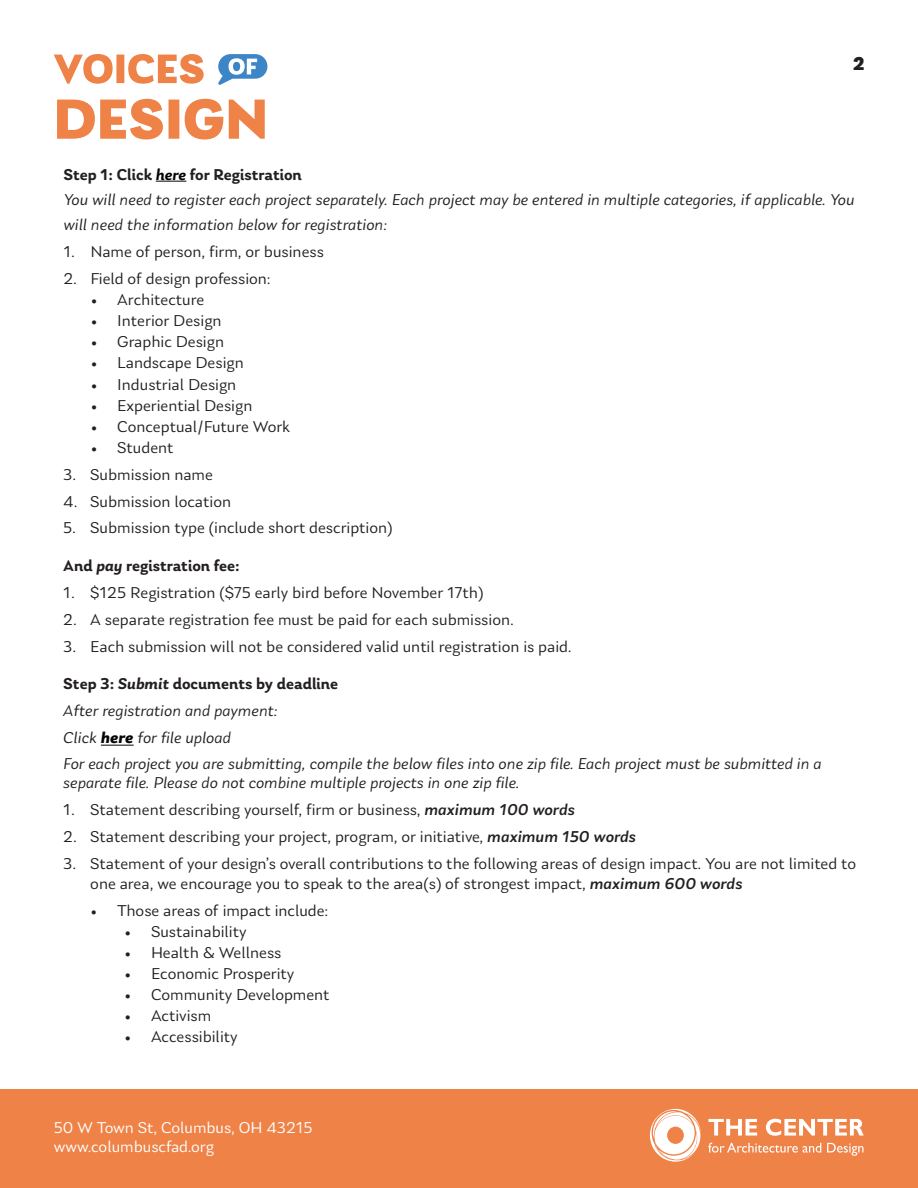
<style>
.page{position:relative;width:918px;height:1188px;background:#fff}
.page>*{position:absolute;margin:0;border:0;box-sizing:border-box;transform-origin:0 0}
.t1{font:900 19.5px "Laca";color:#231f20}
.t2{font:16.5px/19.5px "Laca Text";color:#231f20}
.t3{font:italic 16.5px/25.5px "Laca Text";color:#231f20}
.t4{font:600 16.5px "Laca";color:#231f20}
.t5{font:16.5px/19.5px "Laca Text";color:#fff}
.s1{font-style:italic;color:#040503}
.s2{font-style:italic}
.s3{font-weight:700;color:#040503}
.s4{font-weight:500;font-style:italic}
</style>
<div class="page">
<svg style="left:57px;top:99px;width:208px;height:40px"></svg>
<svg style="left:54px;top:54px;width:150px;height:30px"></svg>
<svg style="left:218px;top:54px;width:49px;height:31px"></svg>
<div style="left:0;top:1090px;width:918px;height:98px;background:#ef8247"></div>
<svg style="left:650px;top:1109px;width:51px;height:53px"></svg>
<svg style="left:708px;top:1143px;width:113px;height:10px"></svg>
<svg style="left:827px;top:1143px;width:36px;height:13px"></svg>
<svg style="left:708px;top:1119px;width:49px;height:17px"></svg>
<svg style="left:766px;top:1119px;width:98px;height:17px"></svg>
<hr style="left:156px;top:181px;width:30px;height:1px;background:#040503">
<hr style="left:101px;top:745px;width:33px;height:1px;background:#040503">
<p class="t1" style="left:853px;top:52px;width:14px">2</p>
<p class="t4" style="left:63px;top:164px;width:240px">Step 1: Click <span class="s1">here</span> for Registration</p>
<p class="t3" style="left:63px;top:187px;width:793px">You will need to register each project separately. Each project may be entered in multiple categories, if applicable. You will need the information below for registration:</p>
<p class="t2" style="left:63px;top:242px;width:262px">1. Name of person, firm, or business</p>
<p class="t2" style="left:63px;top:269px;width:209px">2. Field of design profession:</p>
<p class="t2" style="left:90px;top:290px;width:116px">• Architecture</p>
<p class="t2" style="left:90px;top:311px;width:133px">• Interior Design</p>
<p class="t2" style="left:90px;top:332px;width:135px">• Graphic Design</p>
<p class="t2" style="left:90px;top:353px;width:155px">• Landscape Design</p>
<p class="t2" style="left:90px;top:374px;width:147px">• Industrial Design</p>
<p class="t2" style="left:90px;top:395px;width:164px">• Experiential Design</p>
<p class="t2" style="left:90px;top:416px;width:202px">• Conceptual/Future Work</p>
<p class="t2" style="left:90px;top:437px;width:85px">• Student</p>
<p class="t2" style="left:63px;top:464px;width:151px">3. Submission name</p>
<p class="t2" style="left:63px;top:491px;width:169px">4. Submission location</p>
<p class="t2" style="left:63px;top:518px;width:331px">5. Submission type (include short description)</p>
<p class="t4" style="left:63px;top:556px;width:178px">And <span class="s2">pay</span> registration fee:</p>
<p class="t2" style="left:63px;top:583px;width:422px">1. $125 Registration ($75 early bird before November 17th)</p>
<p class="t2" style="left:63px;top:610px;width:452px">2. A separate registration fee must be paid for each submission.</p>
<p class="t2" style="left:63px;top:637px;width:510px">3. Each submission will not be considered valid until registration is paid.</p>
<p class="t4" style="left:63px;top:674px;width:276px">Step 3: <span class="s2">Submit</span> documents by deadline</p>
<p class="t3" style="left:63px;top:697px;width:216px;line-height:27px">After registration and payment:<br>Click <span class="s3">here</span> for file upload</p>
<p class="t3" style="left:63px;top:754px;width:760px;line-height:19.5px">For each project you are submitting, compile the below files into one zip file. Each project must be submitted in a separate file. Please do not combine multiple projects in one zip file.</p>
<p class="t2" style="left:63px;top:800px;width:513px">1. Statement describing yourself, firm or business, <span class="s4">maximum 100 words</span></p>
<p class="t2" style="left:63px;top:827px;width:574px">2. Statement describing your project, program, or initiative, <span class="s4">maximum 150 words</span></p>
<p class="t2" style="left:90px;top:854px;width:767px;text-indent:-27px">3. Statement of your design’s overall contributions to the following areas of design impact. You are not limited to one area, we encourage you to speak to the area(s) of strongest impact, <span class="s4">maximum 600 words</span></p>
<p class="t2" style="left:90px;top:901px;width:239px">• Those areas of impact include:</p>
<p class="t2" style="left:124px;top:922px;width:124px">• Sustainability</p>
<p class="t2" style="left:124px;top:943px;width:159px">• Health &amp; Wellness</p>
<p class="t2" style="left:124px;top:964px;width:172px">• Economic Prosperity</p>
<p class="t2" style="left:124px;top:985px;width:207px">• Community Development</p>
<p class="t2" style="left:124px;top:1006px;width:89px">• Activism</p>
<p class="t2" style="left:124px;top:1027px;width:115px">• Accessibility</p>
<p class="t5" style="left:54px;top:1117px;width:260px">50 W Town St, Columbus, OH 43215 www.columbuscfad.org</p>
</div>
